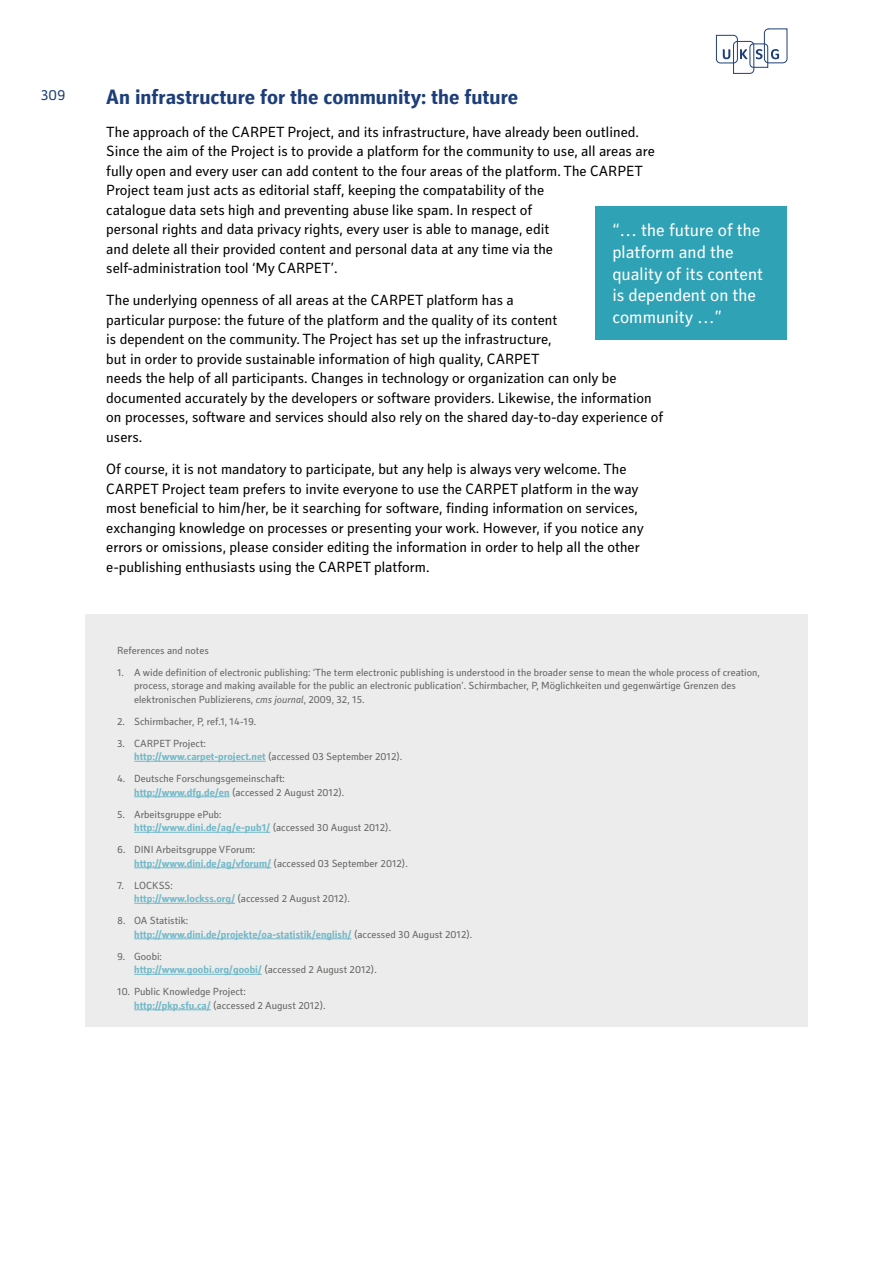
<style>
.page{position:relative;width:893px;height:1263px;background:#fff}
.page>*{position:absolute;margin:0;border:0;box-sizing:border-box;transform-origin:0 0}
.t1{font:700 21px "Secca Std";color:#1d3e79}
.t2{font:18px/21.6px "Secca Std";color:#fff}
.t3{font:15px/19.5px "Secca Std";color:#000}
.t4{font:15px "Secca Std";color:#1d3e79}
.t5{font:10.5px/13.5px "Secca Std";color:#636362}
.t6{font:700 10.5px/13.5px "Secca Std";color:#73b9c8}
.s1{font-style:italic}
.s2{font-weight:700;color:#73b9c8}
.s3{font-weight:400;color:#636362}
</style>
<div class="page">
<svg style="left:716px;top:28px;width:71px;height:46px"></svg>
<div style="left:595px;top:206px;width:192px;height:134px;background:#2fa2b5"></div>
<div style="left:85px;top:614px;width:723px;height:413px;background:#ececec"></div>
<hr style="left:134px;top:761px;width:132px;height:1px;background:#73b9c8">
<hr style="left:134px;top:796px;width:96px;height:1px;background:#73b9c8">
<hr style="left:134px;top:832px;width:136px;height:1px;background:#73b9c8">
<hr style="left:134px;top:867px;width:137px;height:1px;background:#73b9c8">
<hr style="left:134px;top:903px;width:101px;height:1px;background:#73b9c8">
<hr style="left:134px;top:938px;width:218px;height:1px;background:#73b9c8">
<hr style="left:134px;top:974px;width:128px;height:1px;background:#73b9c8">
<hr style="left:134px;top:1009px;width:77px;height:1px;background:#73b9c8">
<p class="t4" style="left:41px;top:87px;width:26px">309</p>
<h1 class="t1" style="left:106px;top:85px;width:413px">An infrastructure for the community: the future</h1>
<p class="t3" style="left:106px;top:122px;width:550px">The approach of the CARPET Project, and its infrastructure, have already been outlined.<br>Since the aim of the Project is to provide a platform for the community to use, all areas are fully open and every user can add content to the four areas of the platform. The CARPET Project team just acts as editorial staff, keeping the compatability of the<br>catalogue data sets high and preventing abuse like spam. In respect of<br>personal rights and data privacy rights, every user is able to manage, edit<br>and delete all their provided content and personal data at any time via the self-administration tool ‘My CARPET’.</p>
<p class="t3" style="left:106px;top:291px;width:559px">The underlying openness of all areas at the CARPET platform has a<br>particular purpose: the future of the platform and the quality of its content<br>is dependent on the community. The Project has set up the infrastructure,<br>but in order to provide sustainable information of high quality, CARPET<br>needs the help of all participants. Changes in technology or organization can only be documented accurately by the developers or software providers. Likewise, the information on processes, software and services should also rely on the shared day-to-day experience of users.</p>
<p class="t3" style="left:106px;top:460px;width:539px">Of course, it is not mandatory to participate, but any help is always very welcome. The CARPET Project team prefers to invite everyone to use the CARPET platform in the way most beneficial to him/her, be it searching for software, finding information on services, exchanging knowledge on processes or presenting your work. However, if you notice any errors or omissions, please consider editing the information in order to help all the other e-publishing enthusiasts using the CARPET platform.</p>
<p class="t2" style="left:612px;top:220px;width:152px">“… the future of the platform and the quality of its content is dependent on the community …”</p>
<p class="t5" style="left:117px;top:644px;width:93px">References and notes</p>
<p class="t5" style="left:134px;top:666px;width:627px;text-indent:-17px">1. A wide definition of electronic publishing: ‘The term electronic publishing is understood in the broader sense to mean the whole process of creation, process, storage and making available for the public an electronic publication’. Schirmbacher, P, Möglichkeiten und gegenwärtige Grenzen des elektronischen Publizierens, <span class="s1">cms journal</span>, 2009, 32, 15.</p>
<p class="t5" style="left:117px;top:715px;width:141px">2. Schirmbacher, P, ref.1, 14-19.</p>
<p class="t5" style="left:134px;top:737px;width:270px;text-indent:-17px">3. CARPET Project:<br><span class="s2">http://www.carpet-project.net</span> (accessed 03 September 2012).</p>
<p class="t5" style="left:134px;top:772px;width:212px;text-indent:-17px">4. Deutsche Forschungsgemeinschaft: <span class="s2">http://www.dfg.de/en</span> (accessed 2 August 2012).</p>
<p class="t5" style="left:134px;top:808px;width:258px;text-indent:-17px">5. Arbeitsgruppe ePub:<br><span class="s2">http://www.dini.de/ag/e-pub1/</span> (accessed 30 August 2012).</p>
<p class="t5" style="left:134px;top:843px;width:275px;text-indent:-17px">6. DINI Arbeitsgruppe VForum:<br><span class="s2">http://www.dini.de/ag/vforum/</span> (accessed 03 September 2012).</p>
<p class="t5" style="left:134px;top:879px;width:217px;text-indent:-17px">7. LOCKSS:<br><span class="s2">http://www.lockss.org/</span> (accessed 2 August 2012).</p>
<p class="t6" style="left:134px;top:914px;width:340px;text-indent:-17px"><span class="s3">8. OA Statistik:<br></span>http://www.dini.de/projekte/oa-statistik/english/ <span class="s3">(accessed 30 August 2012).</span></p>
<p class="t5" style="left:134px;top:950px;width:244px;text-indent:-17px">9. Goobi:<br><span class="s2">http://www.goobi.org/goobi/</span> (accessed 2 August 2012).</p>
<p class="t5" style="left:134px;top:985px;width:193px;text-indent:-17px">10. Public Knowledge Project:<br><span class="s2">http://pkp.sfu.ca/</span> (accessed 2 August 2012).</p>
</div>
